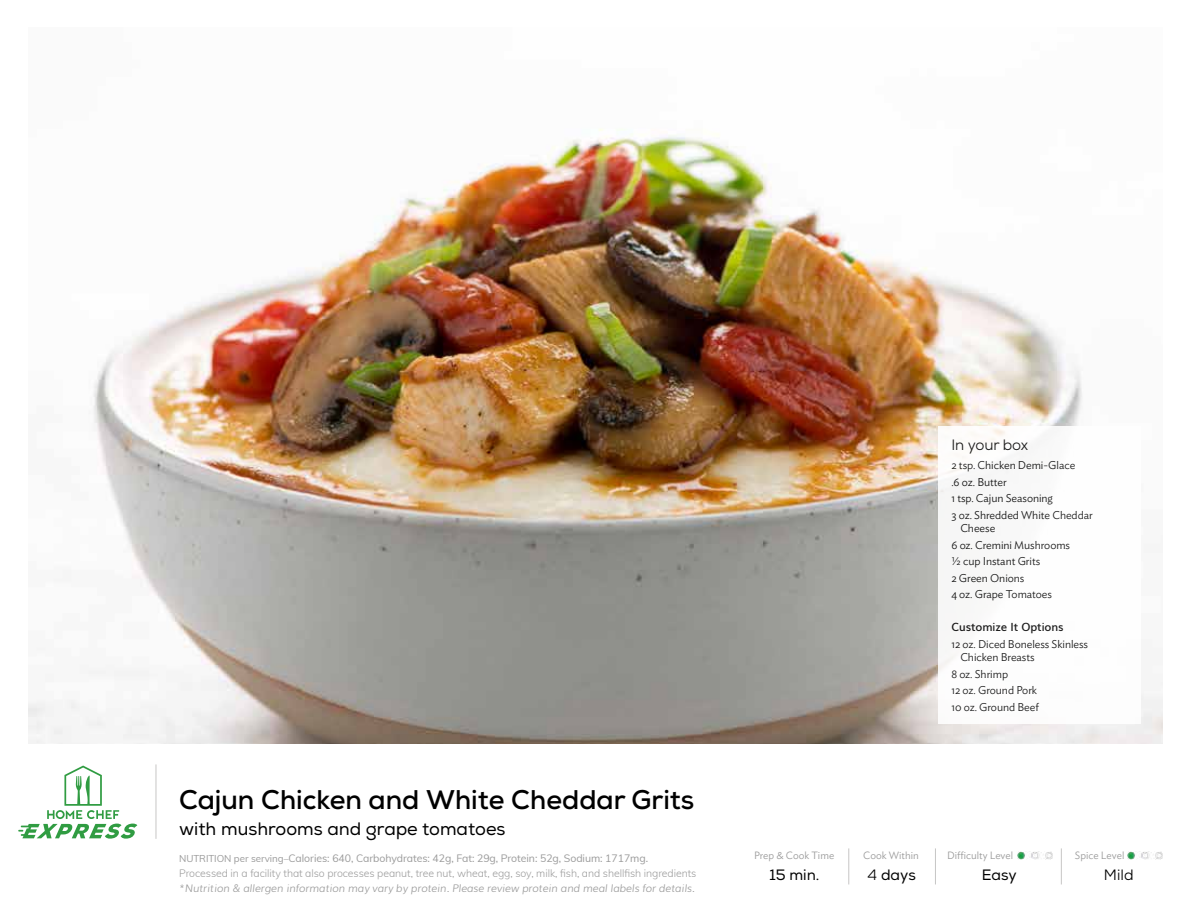
<style>
.page{position:relative;width:1188px;height:918px;background:#fff}
.page>*{position:absolute;margin:0;border:0;box-sizing:border-box;transform-origin:0 0}
.t1{font:700 27px "Nexa";color:#000}
.t2{font:18px "Nexa";color:#000}
.t3{font:15px "Nexa";color:#000}
.t4{font:15px "Nexa";letter-spacing:-.01em;color:#000}
.t5{font:300 11.25px/16.5px "Ideal Sans";letter-spacing:-.005em;color:#000}
.t6{font:600 11.25px "Muli";letter-spacing:-.005em;color:#000}
.t7{font:300 10.5px/15px "Muli";letter-spacing:-.005em;color:#9a9a9a}
.t8{font:italic 300 10.5px "Muli";letter-spacing:-.005em;color:#9a9a9a}
.t9{font:300 10.5px "Ideal Sans";color:#9a9a9a}
.s1{font-weight:400;font-size:9.75px}
.s2{font-weight:400}
.s3{font-style:inherit}
</style>
<div class="page">
<img style="left:29px;top:128px;width:1133px;height:615px">
<hr style="left:848px;top:848px;width:1px;height:36px;background:#c7c6c5">
<hr style="left:935px;top:848px;width:1px;height:36px;background:#c7c6c5">
<hr style="left:1061px;top:848px;width:1px;height:36px;background:#c7c6c5">
<hr style="left:156px;top:764px;width:1px;height:75px;background:#c7c6c5">
<div style="left:938px;top:426px;width:203px;height:298px;background:#fff"></div>
<img style="left:1018px;top:852px;width:34px;height:7px">
<img style="left:1128px;top:852px;width:34px;height:7px">
<svg style="left:18px;top:766px;width:119px;height:73px"></svg>
<h1 class="t1" style="left:179px;top:783px;width:517px">Cajun Chicken and White Cheddar Grits</h1>
<h2 class="t2" style="left:179px;top:818px;width:328px">with mushrooms and grape tomatoes</h2>
<p class="t7" style="left:179px;top:850px;width:519px"><span class="s1">NUTRITION per serving–</span><span class="s2">Calories: 640, Carbohydrates: 42g, Fat: 29g, Protein: 52g, Sodium: 1717mg.<br></span>Processed in a facility that also processes peanut, tree nut, wheat, egg, soy, milk, fish, and shellfish ingredients</p>
<p class="t8" style="left:179px;top:880px;width:517px">*Nutrition &amp; allergen information may vary by protein. Please review protein and meal labels for details.</p>
<h3 class="t4" style="left:951px;top:436px;width:78px">In your box</h3>
<p class="t5" style="left:951px;top:456px;width:143px">2 tsp. Chicken Demi-Glace<br>.6 oz. Butter<br>1 tsp. Cajun Seasoning<br>3 oz. Shredded White Cheddar</p>
<p class="t5" style="left:951px;top:519px;width:120px;text-indent:9px">Cheese<br>6 oz. Cremini Mushrooms ½ cup Instant Grits<br>2 Green Onions<br>4 oz. Grape Tomatoes</p>
<p class="t6" style="left:951px;top:618px;width:114px">Customize It Options</p>
<p class="t5" style="left:960px;top:636px;width:129px;line-height:13.5px;text-indent:-9px">12 oz. Diced Boneless Skinless<br>Chicken Breasts</p>
<p class="t5" style="left:951px;top:665px;width:89px">8 oz. Shrimp<br>12 oz. Ground Pork<br>10 oz. Ground Beef</p>
<p class="t9" style="left:754px;top:847px;width:82px">Prep &amp; Cook Time</p>
<p class="t9" style="left:863px;top:847px;width:57px">Cook Within</p>
<p class="t9" style="left:947px;top:847px;width:68px">Difficulty Level</p>
<p class="t9" style="left:1075px;top:847px;width:51px">Spice Level</p>
<h3 class="t3" style="left:769px;top:866px;width:52px">15 min.</h3>
<h3 class="t3" style="left:867px;top:866px;width:50px"><span class="s3">4</span> days</h3>
<h3 class="t3" style="left:982px;top:866px;width:37px">Easy</h3>
<h3 class="t4" style="left:1104px;top:865px;width:31px">Mild</h3>
</div>
